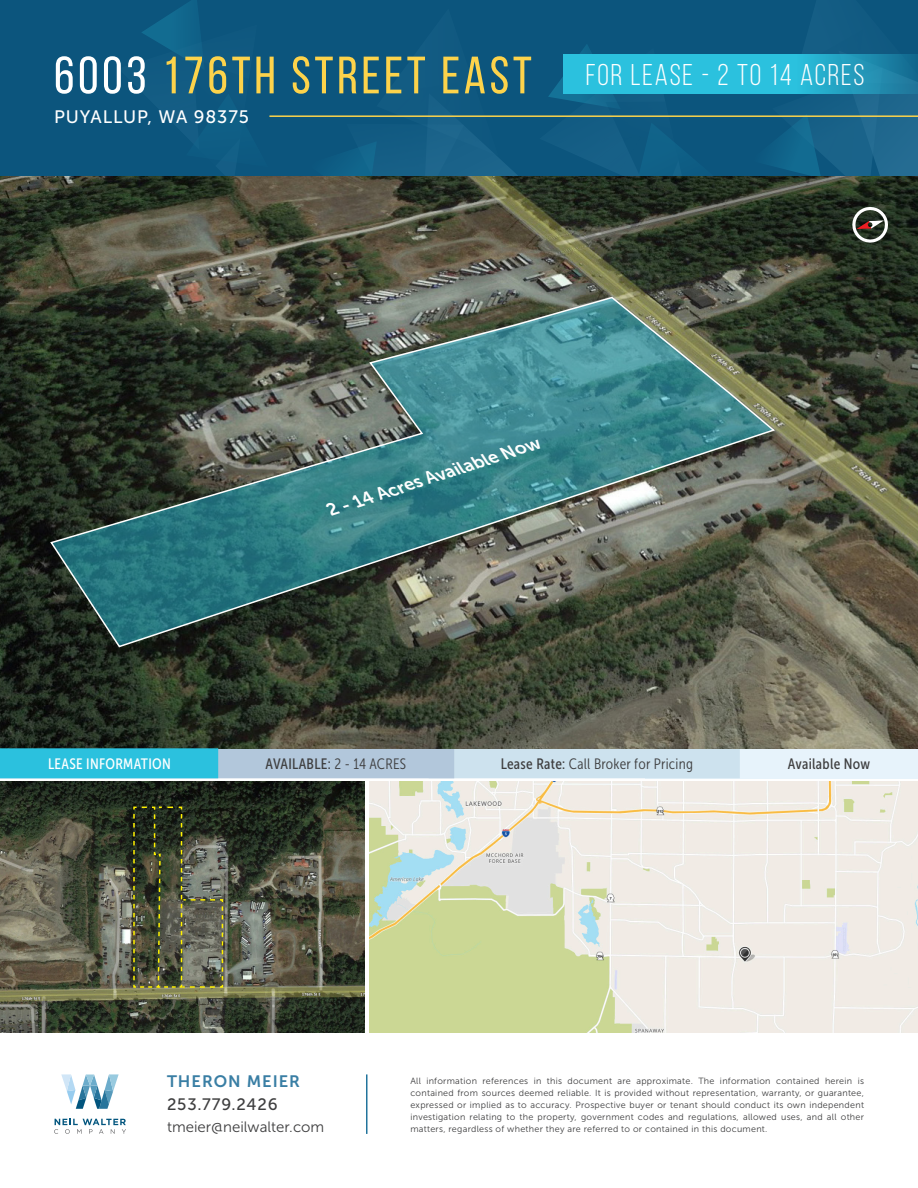
<style>
.page{position:relative;width:918px;height:1188px;background:#fff}
.page>*{position:absolute;margin:0;border:0;box-sizing:border-box;transform-origin:0 0}
.t1{font:52.5px "Bebas Neue";letter-spacing:.07em;color:#fdd34b}
.t2{font:30px "Bebas Neue";letter-spacing:.06em;color:#fff}
.t3{font:italic 18px "Museo Sans 700";color:#fff}
.t4{font:18px "Museo Sans 500";letter-spacing:.05em;color:#fff}
.t5{font:16.5px "Museo Sans 500";letter-spacing:.05em;color:#3e3e3f}
.t6{font:16.5px "Museo Sans 700";letter-spacing:.06em;color:#397ea4}
.t7{font:15px "Museo Sans Cond 500";letter-spacing:.02em;color:#3e3e3f}
.t8{font:15px "Museo Sans Cond 300";letter-spacing:.02em;color:#3e3e3f}
.t9{font:15px "Museo Sans 300";color:#3e3e3f}
.t10{font:15px "Museo Sans Cond 500";letter-spacing:.02em;color:#fff}
.t11{font:9px/12px "Museo Sans 300";letter-spacing:.03em;color:#3e3e3f;text-align:justify}
.s1{color:#fff}
.s2{font-family:"Museo Sans Cond 300"}
.s3{font-family:"Museo Sans Cond 500"}
</style>
<div class="page">
<div style="left:646px;top:748px;width:272px;height:30px;background:#e7f3fb"></div>
<div style="left:0;top:0;width:918px;height:177px;background:#0c557d"></div>
<svg style="left:100px;top:0;width:818px;height:177px"></svg>
<hr style="left:269px;top:115px;width:649px;height:2px;background:#fdd34b">
<svg style="left:563px;top:54px;width:355px;height:39px;background:#27b2d1"></svg>
<img style="left:0;top:177px;width:918px;height:571px">
<img style="left:369px;top:781px;width:549px;height:252px">
<svg style="left:49px;top:296px;width:728px;height:352px;background:#476660"></svg>
<img style="left:0;top:781px;width:364px;height:252px">
<hr style="left:366px;top:1074px;width:2px;height:60px;background:#22749c">
<svg style="left:54px;top:1119px;width:72px;height:15px"></svg>
<svg style="left:61px;top:1074px;width:58px;height:35px"></svg>
<svg style="left:0;top:748px;width:740px;height:30px;background:#91ccdf"></svg>
<svg style="left:850px;top:206px;width:40px;height:37px"></svg>
<svg style="left:133px;top:806px;width:91px;height:183px;background:#545742"></svg>
<p class="t1" style="left:54px;top:47px;width:479px"><span class="s1">6003</span> 176TH STREET EAST</p>
<p class="t4" style="left:54px;top:107px;width:196px">PUYALLUP, WA 98375</p>
<p class="t2" style="left:586px;top:59px;width:280px">FOR LEASE - 2 TO 14 ACRES</p>
<p class="t3" style="left:326px;top:501px;width:224px;rotate:-18deg">2 - 14 Acres Available Now</p>
<p class="t10" style="left:48px;top:756px;width:124px">LEASE INFORMATION</p>
<p class="t7" style="left:266px;top:756px;width:142px">AVAILABLE: <span class="s2">2 - 14 ACRES</span></p>
<p class="t8" style="left:501px;top:756px;width:194px"><span class="s3">Lease Rate:</span> Call Broker for Pricing</p>
<p class="t7" style="left:788px;top:756px;width:84px">Available Now</p>
<p class="t6" style="left:167px;top:1072px;width:135px">THERON MEIER</p>
<p class="t5" style="left:167px;top:1096px;width:112px">253.779.2426</p>
<p class="t9" style="left:167px;top:1119px;width:159px">tmeier@neilwalter.com</p>
<p class="t11" style="left:410px;top:1075px;width:455px">All information references in this document are approximate. The information contained herein is contained from sources deemed reliable. It is provided without representation, warranty, or guarantee, expressed or implied as to accuracy. Prospective buyer or tenant should conduct its own independent investigation relating to the property, government codes and regulations, allowed uses, and all other matters, regardless of whether they are referred to or contained in this document.</p>
</div>
